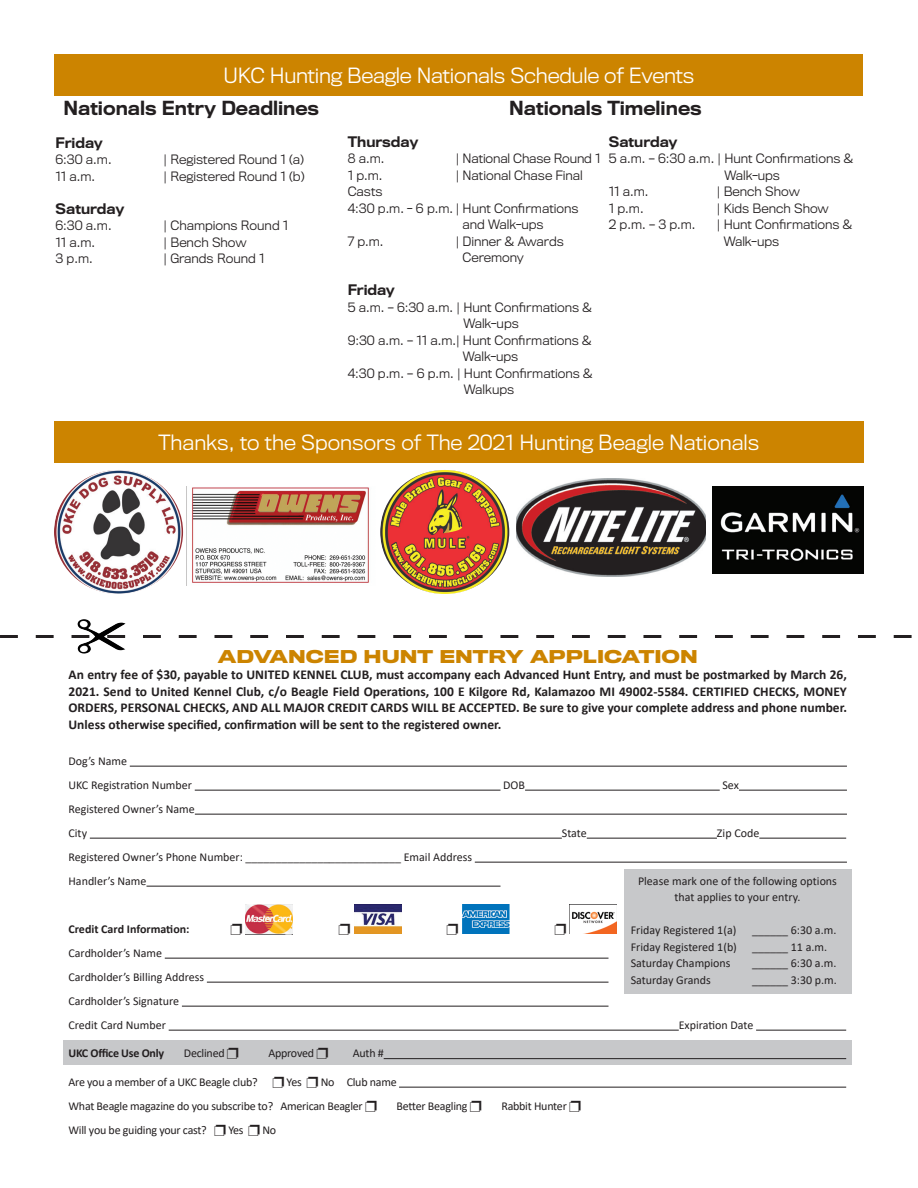
<style>
.page{position:relative;width:918px;height:1188px;background:#fff}
.page>*{position:absolute;margin:0;border:0;box-sizing:border-box;transform-origin:0 0}
.t1{font:300 19.5px "Titling Gothic FB";color:#fff}
.t2{font:500 18px "Titling Gothic FB";color:#231f20}
.t3{font:700 16.5px "Titling Gothic FB Wide";color:#cc8400}
.t4{font:700 13.5px/16.5px "Calibri";color:#231f20;text-align:justify}
.t5{font:500 13.5px "Titling Gothic FB";color:#231f20}
.t6{font:300 12px/16.5px "Titling Gothic FB";color:#231f20}
.t7{font:12px "Calibri";color:#231f20}
.t8{font:12px "Calibri";letter-spacing:-.02em;color:#231f20}
.t9{font:700 12px "Calibri";letter-spacing:-.01em;color:#231f20}
</style>
<div class="page">
<div style="left:54px;top:421px;width:810px;height:42px;background:#cc8400"></div>
<div style="left:55px;top:54px;width:808px;height:42px;background:#cc8400"></div>
<div style="left:64px;top:1041px;width:788px;height:24px;background:#c7c8ca"></div>
<svg style="left:0;top:635px;width:912px;height:3px"></svg>
<img style="left:78px;top:620px;width:17px;height:34px">
<hr style="left:130px;top:766px;width:717px;height:1px;background:#231f20">
<hr style="left:195px;top:790px;width:306px;height:1px;background:#231f20">
<hr style="left:525px;top:790px;width:195px;height:1px;background:#231f20">
<hr style="left:739px;top:790px;width:108px;height:1px;background:#231f20">
<hr style="left:195px;top:814px;width:652px;height:1px;background:#231f20">
<hr style="left:90px;top:838px;width:472px;height:1px;background:#231f20">
<hr style="left:587px;top:838px;width:130px;height:1px;background:#231f20">
<hr style="left:759px;top:838px;width:87px;height:1px;background:#231f20">
<hr style="left:475px;top:862px;width:372px;height:1px;background:#231f20">
<hr style="left:147px;top:886px;width:354px;height:1px;background:#231f20">
<hr style="left:165px;top:958px;width:444px;height:1px;background:#231f20">
<hr style="left:207px;top:982px;width:402px;height:1px;background:#231f20">
<hr style="left:182px;top:1006px;width:427px;height:1px;background:#231f20">
<hr style="left:169px;top:1030px;width:510px;height:1px;background:#231f20">
<hr style="left:756px;top:1030px;width:90px;height:1px;background:#231f20">
<hr style="left:384px;top:1058px;width:462px;height:1px;background:#231f20">
<hr style="left:399px;top:1087px;width:447px;height:1px;background:#231f20">
<img style="left:246px;top:905px;width:46px;height:29px">
<img style="left:355px;top:904px;width:46px;height:30px">
<img style="left:463px;top:904px;width:46px;height:30px">
<img style="left:570px;top:904px;width:46px;height:30px">
<div style="left:624px;top:869px;width:227px;height:125px;background:#c7c8ca"></div>
<img style="left:713px;top:486px;width:151px;height:88px">
<img style="left:380px;top:470px;width:129px;height:124px">
<img style="left:54px;top:470px;width:129px;height:124px">
<img style="left:186px;top:486px;width:183px;height:99px">
<img style="left:517px;top:479px;width:189px;height:98px">
<p class="t1" style="left:224px;top:64px;width:472px">UKC Hunting Beagle Nationals Schedule of Events</p>
<p class="t2" style="left:63px;top:97px;width:257px">Nationals Entry Deadlines</p>
<p class="t5" style="left:56px;top:134px;width:49px">Friday</p>
<p class="t6" style="left:56px;top:152px;width:58px">6:30 a.m.</p>
<p class="t6" style="left:164px;top:152px;width:142px">| Registered Round 1 (a)</p>
<p class="t6" style="left:56px;top:168px;width:41px">11 a.m.</p>
<p class="t6" style="left:164px;top:168px;width:142px">| Registered Round 1 (b)</p>
<p class="t5" style="left:56px;top:200px;width:70px">Saturday</p>
<p class="t6" style="left:56px;top:218px;width:58px">6:30 a.m.</p>
<p class="t6" style="left:164px;top:218px;width:126px">| Champions Round 1</p>
<p class="t6" style="left:56px;top:234px;width:41px">11 a.m.</p>
<p class="t6" style="left:164px;top:234px;width:85px">| Bench Show</p>
<p class="t6" style="left:56px;top:251px;width:39px">3 p.m.</p>
<p class="t6" style="left:164px;top:251px;width:102px">| Grands Round 1</p>
<p class="t2" style="left:509px;top:97px;width:194px">Nationals Timelines</p>
<p class="t5" style="left:348px;top:133px;width:72px">Thursday</p>
<p class="t6" style="left:348px;top:150px;width:38px">8 a.m.</p>
<p class="t6" style="left:456px;top:150px;width:146px">| National Chase Round 1</p>
<p class="t6" style="left:348px;top:167px;width:36px">1 p.m.</p>
<p class="t6" style="left:456px;top:167px;width:129px">| National Chase Final</p>
<p class="t6" style="left:348px;top:183px;width:36px">Casts</p>
<p class="t6" style="left:463px;top:200px;width:118px;text-indent:-115px">4:30 p.m. - 6 p.m. | Hunt Confirmations and Walk-ups</p>
<p class="t6" style="left:348px;top:233px;width:37px">7 p.m.</p>
<p class="t6" style="left:463px;top:233px;width:103px;text-indent:-7px">| Dinner &amp; Awards<br>Ceremony</p>
<p class="t5" style="left:348px;top:282px;width:49px">Friday</p>
<p class="t6" style="left:463px;top:299px;width:130px;text-indent:-116px">5 a.m. – 6:30 a.m. | Hunt Confirmations &amp;<br>Walk-ups</p>
<p class="t6" style="left:463px;top:332px;width:130px;text-indent:-115px">9:30 a.m. – 11 a.m.| Hunt Confirmations &amp;<br>Walk-ups</p>
<p class="t6" style="left:464px;top:365px;width:130px;text-indent:-116px">4:30 p.m. – 6 p.m. | Hunt Confirmations &amp;<br>Walkups</p>
<p class="t5" style="left:609px;top:133px;width:70px">Saturday</p>
<p class="t6" style="left:724px;top:150px;width:130px;text-indent:-116px">5 a.m. – 6:30 a.m. | Hunt Confirmations &amp;<br>Walk-ups</p>
<p class="t6" style="left:609px;top:183px;width:41px">11 a.m.</p>
<p class="t6" style="left:717px;top:183px;width:85px">| Bench Show</p>
<p class="t6" style="left:609px;top:200px;width:36px">1 p.m.</p>
<p class="t6" style="left:717px;top:200px;width:113px">| Kids Bench Show</p>
<p class="t6" style="left:609px;top:216px;width:88px">2 p.m. – 3 p.m.</p>
<p class="t6" style="left:724px;top:216px;width:130px;text-indent:-7px">| Hunt Confirmations &amp;<br>Walk-ups</p>
<p class="t1" style="left:159px;top:431px;width:602px">Thanks, to the Sponsors of The 2021 Hunting Beagle Nationals</p>
<p class="t3" style="left:218px;top:646px;width:481px">ADVANCED HUNT ENTRY APPLICATION</p>
<p class="t4" style="left:69px;top:666px;width:780px">An entry fee of $30, payable to UNITED KENNEL CLUB, must accompany each Advanced Hunt Entry, and must be postmarked by March 26, 2021. Send to United Kennel Club, c/o Beagle Field Operations, 100 E Kilgore Rd, Kalamazoo MI 49002-5584. CERTIFIED CHECKS, MONEY ORDERS, PERSONAL CHECKS, AND ALL MAJOR CREDIT CARDS WILL BE ACCEPTED. Be sure to give your complete address and phone number.<br>Unless otherwise specified, confirmation will be sent to the registered owner.</p>
<p class="t7" style="left:69px;top:752px;width:60px">Dog’s Name</p>
<p class="t7" style="left:69px;top:776px;width:125px">UKC Registration Number</p>
<p class="t7" style="left:503px;top:776px;width:23px">DOB</p>
<p class="t7" style="left:722px;top:776px;width:18px">Sex</p>
<p class="t7" style="left:69px;top:800px;width:128px">Registered Owner’s Name</p>
<p class="t7" style="left:69px;top:824px;width:20px">City</p>
<p class="t7" style="left:562px;top:824px;width:26px">State</p>
<p class="t7" style="left:717px;top:824px;width:44px">Zip Code</p>
<p class="t7" style="left:69px;top:848px;width:405px">Registered Owner’s Phone Number: __________________________ Email Address</p>
<p class="t7" style="left:69px;top:872px;width:80px">Handler’s Name</p>
<p class="t9" style="left:69px;top:920px;width:123px">Credit Card Information:</p>
<p class="t7" style="left:69px;top:944px;width:95px">Cardholder’s Name</p>
<p class="t7" style="left:69px;top:968px;width:137px">Cardholder’s Billing Address</p>
<p class="t7" style="left:69px;top:992px;width:112px">Cardholder’s Signature</p>
<p class="t7" style="left:69px;top:1016px;width:99px">Credit Card Number</p>
<p class="t7" style="left:679px;top:1016px;width:76px">Expiration Date</p>
<p class="t9" style="left:69px;top:1045px;width:97px">UKC Office Use Only</p>
<p class="t8" style="left:184px;top:1045px;width:42px">Declined</p>
<p class="t8" style="left:268px;top:1045px;width:47px">Approved</p>
<p class="t7" style="left:353px;top:1045px;width:33px">Auth #</p>
<p class="t8" style="left:69px;top:1073px;width:191px">Are you a member of a UKC Beagle club?</p>
<p class="t7" style="left:287px;top:1073px;width:17px">Yes</p>
<p class="t8" style="left:321px;top:1073px;width:78px">No Club name</p>
<p class="t8" style="left:69px;top:1097px;width:296px">What Beagle magazine do you subscribe to? American Beagler</p>
<p class="t8" style="left:397px;top:1097px;width:73px">Better Beagling</p>
<p class="t8" style="left:501px;top:1097px;width:67px">Rabbit Hunter</p>
<p class="t8" style="left:69px;top:1121px;width:140px">Will you be guiding your cast?</p>
<p class="t7" style="left:228px;top:1121px;width:17px">Yes</p>
<p class="t7" style="left:262px;top:1121px;width:15px">No</p>
<p class="t7" style="left:638px;top:873px;width:200px">Please mark one of the following options</p>
<p class="t7" style="left:675px;top:889px;width:127px">that applies to your entry.</p>
<p class="t7" style="left:631px;top:922px;width:107px">Friday Registered 1(a)</p>
<p class="t7" style="left:752px;top:922px;width:86px">______ 6:30 a.m.</p>
<p class="t7" style="left:631px;top:939px;width:108px">Friday Registered 1(b)</p>
<p class="t7" style="left:752px;top:939px;width:76px">______ 11 a.m.</p>
<p class="t7" style="left:631px;top:955px;width:101px">Saturday Champions</p>
<p class="t7" style="left:752px;top:955px;width:86px">______ 6:30 a.m.</p>
<p class="t7" style="left:631px;top:972px;width:82px">Saturday Grands</p>
<p class="t7" style="left:752px;top:972px;width:86px">______ 3:30 p.m.</p>
</div>
